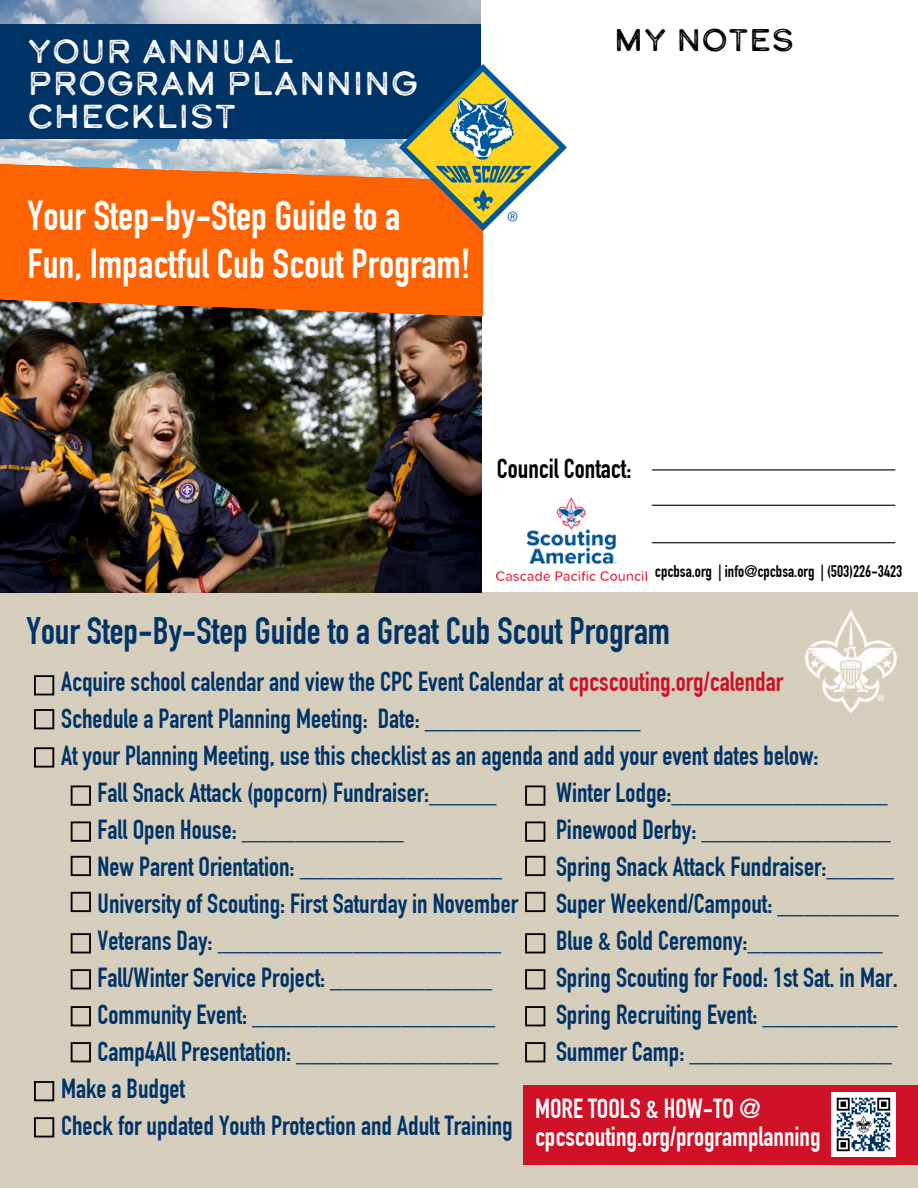
<style>
.page{position:relative;width:918px;height:1188px;background:#fff}
.page>*{position:absolute;margin:0;border:0;box-sizing:border-box;transform-origin:0 0}
.t1{font:700 40.8px/48.3px "DIN Condensed";color:#fff}
.t2{font:700 37.5px "DIN Condensed";color:#036}
.t3{font:33px/32.7px "Calder Dark Grit";color:#fff}
.t4{font:31.2px "Calder Dark Grit";color:#000}
.t5{font:700 27px/37.2px "DIN Condensed";color:#036}
.t6{font:700 27px/28.2px "DIN Condensed";color:#fff}
.t7{font:700 27px "DIN Condensed";color:#000}
.t8{font:700 16.5px "DIN Condensed";color:#000}
.s1{color:#ce1126}
</style>
<div class="page">
<div style="left:0;top:593px;width:918px;height:595px;background:#d6cebd"></div>
<div style="left:71px;top:785px;width:20px;height:21px;border:2px solid #000"></div>
<div style="left:71px;top:821px;width:20px;height:21px;border:2px solid #000"></div>
<div style="left:34px;top:747px;width:20px;height:21px;border:2px solid #000"></div>
<div style="left:34px;top:709px;width:20px;height:20px;border:2px solid #000"></div>
<div style="left:34px;top:675px;width:20px;height:20px;border:2px solid #000"></div>
<div style="left:71px;top:856px;width:20px;height:20px;border:2px solid #000"></div>
<div style="left:71px;top:892px;width:20px;height:20px;border:2px solid #000"></div>
<div style="left:71px;top:933px;width:20px;height:20px;border:2px solid #000"></div>
<div style="left:71px;top:969px;width:20px;height:20px;border:2px solid #000"></div>
<div style="left:71px;top:1006px;width:20px;height:20px;border:2px solid #000"></div>
<div style="left:71px;top:1042px;width:20px;height:20px;border:2px solid #000"></div>
<div style="left:525px;top:785px;width:20px;height:21px;border:2px solid #000"></div>
<div style="left:525px;top:821px;width:20px;height:21px;border:2px solid #000"></div>
<div style="left:525px;top:856px;width:20px;height:20px;border:2px solid #000"></div>
<div style="left:525px;top:892px;width:20px;height:20px;border:2px solid #000"></div>
<div style="left:525px;top:933px;width:20px;height:20px;border:2px solid #000"></div>
<div style="left:525px;top:969px;width:20px;height:20px;border:2px solid #000"></div>
<div style="left:525px;top:1006px;width:20px;height:20px;border:2px solid #000"></div>
<div style="left:525px;top:1042px;width:20px;height:20px;border:2px solid #000"></div>
<div style="left:34px;top:1117px;width:20px;height:20px;border:2px solid #000"></div>
<div style="left:34px;top:1081px;width:20px;height:20px;border:2px solid #000"></div>
<div style="left:523px;top:1086px;width:395px;height:79px;background:#ce1126"></div>
<img style="left:0;top:0;width:481px;height:163px">
<div style="left:0;top:25px;width:481px;height:114px;background:#036"></div>
<img style="left:0;top:317px;width:482px;height:275px">
<svg style="left:0;top:163px;width:483px;height:154px;background:#f26710"></svg>
<img style="left:805px;top:609px;width:92px;height:104px">
<img style="left:400px;top:64px;width:166px;height:167px">
<hr style="left:652px;top:469px;width:243px;height:2px;background:#000">
<hr style="left:652px;top:505px;width:243px;height:1px;background:#000">
<hr style="left:652px;top:542px;width:243px;height:1px;background:#000">
<img style="left:832px;top:1092px;width:64px;height:64px">
<img style="left:497px;top:498px;width:150px;height:83px">
<h1 class="t3" style="left:28px;top:37px;width:268px">YOUR ANNUAL</h1>
<p class="t3" style="left:28px;top:70px;width:392px">PROGRAM PLANNING<br>CHECKLIST</p>
<p class="t1" style="left:28px;top:197px;width:444px">Your Step-by-Step Guide to a<br>Fun, Impactful Cub Scout Program!</p>
<p class="t4" style="left:614px;top:27px;width:182px">MY NOTES</p>
<p class="t7" style="left:497px;top:458px;width:136px">Council Contact:</p>
<p class="t8" style="left:655px;top:565px;width:249px">cpcbsa.org | info@cpcbsa.org | (503)226-3423</p>
<h3 class="t2" style="left:26px;top:617px;width:645px">Your Step-By-Step Guide to a Great Cub Scout Program</h3>
<p class="t5" style="left:61px;top:667px;width:759px">Acquire school calendar and view the CPC Event Calendar at <span class="s1">cpcscouting.org/calendar<br></span>Schedule a Parent Planning Meeting: Date: ________________<br>At your Planning Meeting, use this checklist as an agenda and add your event dates below:</p>
<p class="t5" style="left:556px;top:777px;width:344px">Winter Lodge:________________ Pinewood Derby: ______________ Spring Snack Attack Fundraiser:_____ Super Weekend/Campout: _________ Blue &amp; Gold Ceremony:__________ Spring Scouting for Food: 1st Sat. in Mar.<br>Spring Recruiting Event: __________ Summer Camp: _______________</p>
<p class="t6" style="left:535px;top:1098px;width:287px">MORE TOOLS &amp; HOW-TO @ cpcscouting.org/programplanning</p>
<p class="t5" style="left:98px;top:777px;width:422px">Fall Snack Attack (popcorn) Fundraiser:_____ Fall Open House: ____________<br>New Parent Orientation: _______________ University of Scouting: First Saturday in November Veterans Day: _____________________ Fall/Winter Service Project: ____________ Community Event: __________________ Camp4All Presentation: _______________</p>
<h1 class="t5" style="left:61px;top:1073px;width:453px">Make a Budget<br>Check for updated Youth Protection and Adult Training</h1>
</div>
